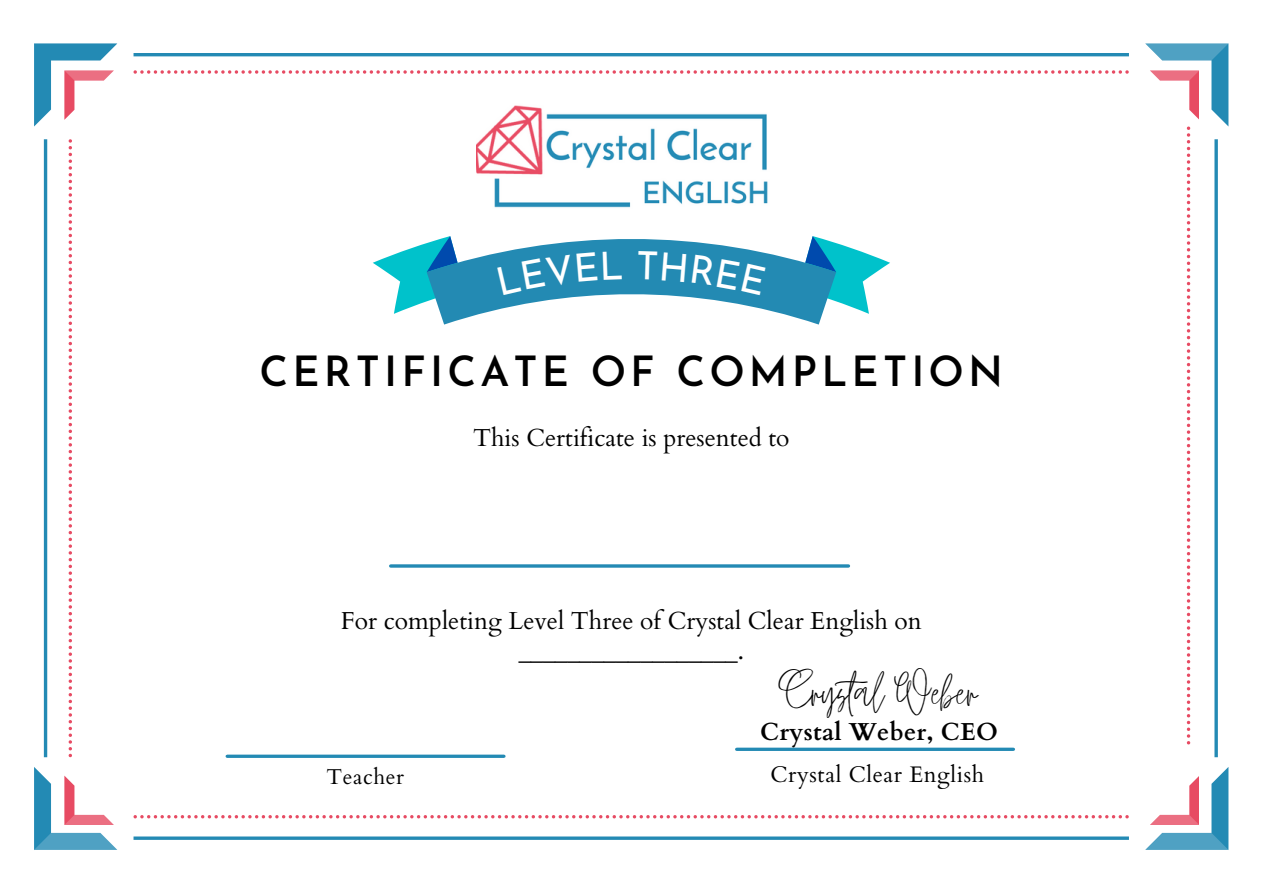
<style>
.page{position:relative;width:1263px;height:894px;background:#fff}
.page>*{position:absolute;margin:0;border:0;box-sizing:border-box;transform-origin:0 0}
.t1{font:45px "Shadow";color:#000}
.t2{font:600 41.4px "Josefin Sans";letter-spacing:.1em;color:#000}
.t3{font:24.6px "Cardo";color:#000}
.t4{font:700 24.6px "Cardo";letter-spacing:.01em;color:#000}
.t5{font:22.5px "Cardo";letter-spacing:.025em;color:#000}
.t6{font:21.45px "Cardo";letter-spacing:.025em;color:#000}
</style>
<div class="page">
<svg style="left:34px;top:43px;width:83px;height:83px"></svg>
<svg style="left:34px;top:767px;width:83px;height:82px"></svg>
<svg style="left:1146px;top:767px;width:82px;height:82px"></svg>
<hr style="left:134px;top:53px;width:995px;height:3px;background:#238ab4">
<svg style="left:134px;top:70px;width:995px;height:4px"></svg>
<svg style="left:134px;top:815px;width:995px;height:3px"></svg>
<hr style="left:44px;top:139px;width:3px;height:618px;background:#238ab4">
<svg style="left:69px;top:139px;width:3px;height:618px"></svg>
<svg style="left:1145px;top:43px;width:83px;height:701px"></svg>
<hr style="left:134px;top:836px;width:995px;height:3px;background:#238ab4">
<svg style="left:1214px;top:139px;width:4px;height:618px;background:#449bbf"></svg>
<hr style="left:227px;top:754px;width:277px;height:3px;background:#238ab4">
<hr style="left:737px;top:747px;width:276px;height:3px;background:#238ab4">
<hr style="left:391px;top:564px;width:457px;height:3px;background:#238ab4">
<img style="left:477px;top:105px;width:291px;height:103px">
<svg style="left:373px;top:236px;width:517px;height:88px"></svg>
<p class="t2" style="left:259px;top:354px;width:745px">CERTIFICATE OF COMPLETION</p>
<p class="t3" style="left:473px;top:421px;width:318px">This Certificate is presented to</p>
<p class="t3" style="left:341px;top:604px;width:582px">For completing Level Three of Crystal Clear English on</p>
<p class="t3" style="left:519px;top:634px;width:227px">__________________.</p>
<p class="t6" style="left:327px;top:762px;width:79px">Teacher</p>
<p class="t1" style="left:786px;top:656px;width:193px">Crystal Weber</p>
<p class="t4" style="left:760px;top:715px;width:239px">Crystal Weber, CEO</p>
<p class="t5" style="left:770px;top:759px;width:215px">Crystal Clear English</p>
</div>
